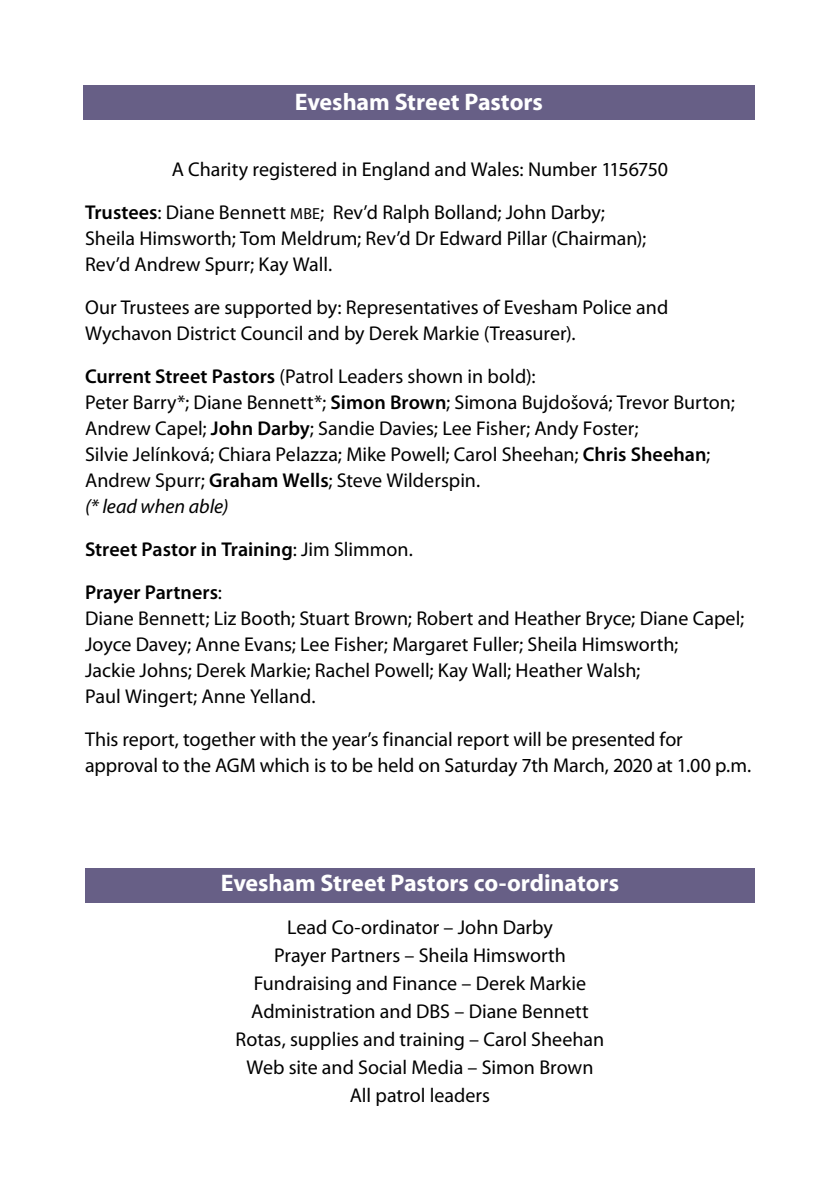
<style>
.page{position:relative;width:840px;height:1191px;background:#fff}
.page>*{position:absolute;margin:0;border:0;box-sizing:border-box;transform-origin:0 0}
.t1{font:700 24px "Myriad Pro";letter-spacing:-.005em;color:#fff}
.t2{font:20px/26px "Myriad Pro";color:#000}
.t3{font:600 20px/43px "Myriad Pro";color:#000}
.s1{font-weight:600}
.s2{font-size:16px}
.s3{font-style:italic}
.s4{font-weight:400}
</style>
<div class="page">
<div style="left:83px;top:85px;width:671px;height:35px;background:#675f86"></div>
<div style="left:85px;top:867px;width:669px;height:35px;background:#675f86"></div>
<p class="t1" style="left:295px;top:86px;width:249px">Evesham Street Pastors</p>
<p class="t2" style="left:85px;top:148px;width:584px;line-height:43px;text-indent:87px">A Charity registered in England and Wales: Number 1156750<br><span class="s1">Trustees</span>: Diane Bennett <span class="s2">MBE</span>; Rev’d Ralph Bolland; John Darby;</p>
<p class="t2" style="left:85px;top:225px;width:562px">Sheila Himsworth; Tom Meldrum; Rev’d Dr Edward Pillar (Chairman);<br>Rev’d Andrew Spurr; Kay Wall.</p>
<p class="t2" style="left:85px;top:294px;width:584px">Our Trustees are supported by: Representatives of Evesham Police and<br>Wychavon District Council and by Derek Markie (Treasurer).</p>
<p class="t2" style="left:85px;top:363px;width:650px"><span class="s1">Current Street Pastors</span> (Patrol Leaders shown in bold):<br>Peter Barry*; Diane Bennett*; <span class="s1">Simon Brown</span>; Simona Bujdošová; Trevor Burton; Andrew Capel; <span class="s1">John Darby</span>; Sandie Davies; Lee Fisher; Andy Foster;<br>Silvie Jelínková; Chiara Pelazza; Mike Powell; Carol Sheehan; <span class="s1">Chris Sheehan</span>; Andrew Spurr; <span class="s1">Graham Wells</span>; Steve Wilderspin.<br><span class="s3">(* lead when able)</span></p>
<p class="t3" style="left:85px;top:527px;width:329px">Street Pastor in Training<span class="s4">: Jim Slimmon.<br></span>Prayer Partners<span class="s4">:</span></p>
<p class="t2" style="left:85px;top:605px;width:660px">Diane Bennett; Liz Booth; Stuart Brown; Robert and Heather Bryce; Diane Capel; Joyce Davey; Anne Evans; Lee Fisher; Margaret Fuller; Sheila Himsworth;<br>Jackie Johns; Derek Markie; Rachel Powell; Kay Wall; Heather Walsh;<br>Paul Wingert; Anne Yelland.</p>
<p class="t2" style="left:85px;top:726px;width:667px">This report, together with the year’s financial report will be presented for approval to the AGM which is to be held on Saturday 7th March, 2020 at 1.00 p.m.</p>
<p class="t1" style="left:221px;top:867px;width:399px">Evesham Street Pastors co-ordinators</p>
<p class="t2" style="left:235px;top:912px;width:370px;line-height:28px;text-align:center">Lead Co-ordinator – John Darby<br>Prayer Partners – Sheila Himsworth Fundraising and Finance – Derek Markie Administration and DBS – Diane Bennett Rotas, supplies and training – Carol Sheehan Web site and Social Media – Simon Brown All patrol leaders</p>
</div>
